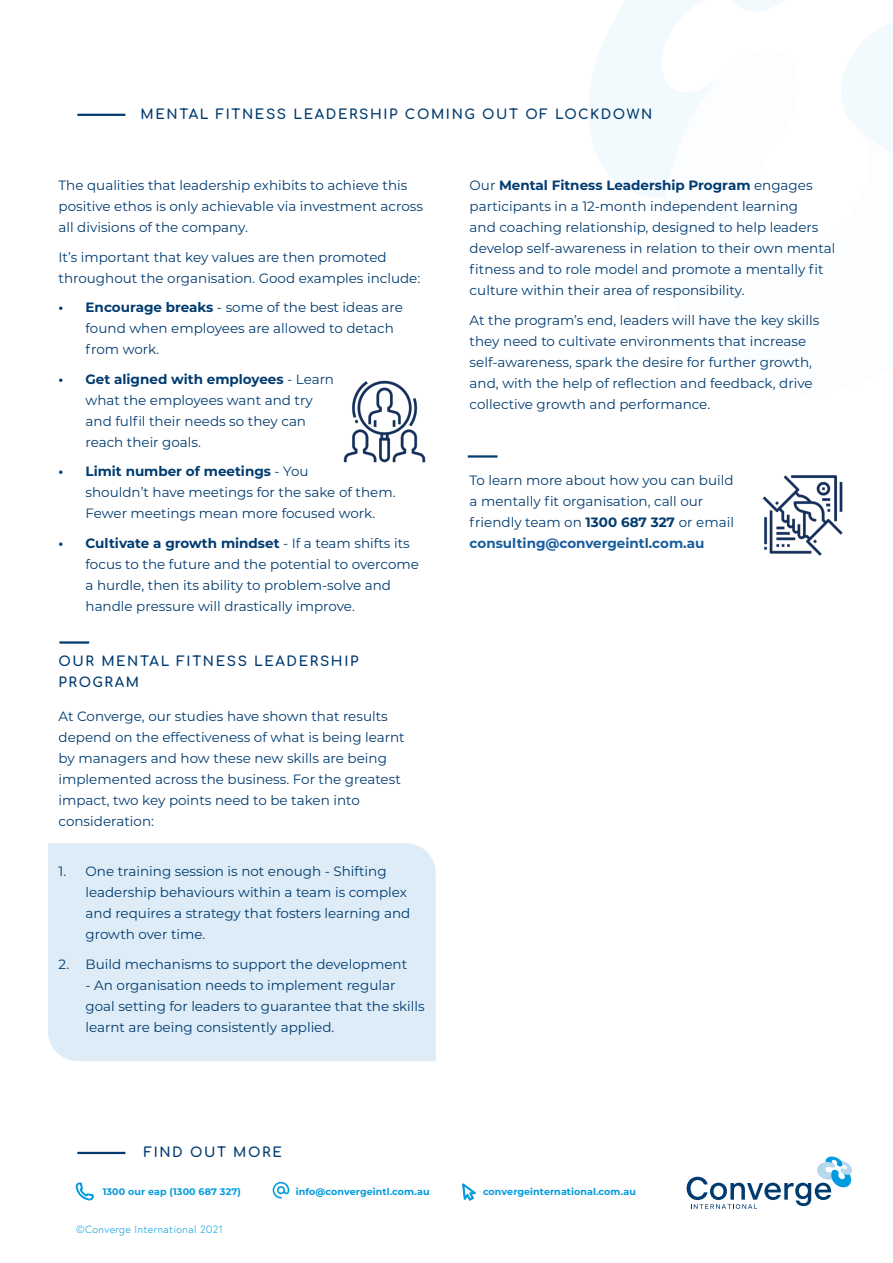
<style>
.page{position:relative;width:893px;height:1263px;background:#fff}
.page>*{position:absolute;margin:0;border:0;box-sizing:border-box;transform-origin:0 0}
.t1{font:13.5px/21px "Montserrat";color:#003b70}
.t2{font:13.5px/21px "Comfortaa";letter-spacing:.12em;color:#003b70}
.t3{font:300 10.5px "Europa";letter-spacing:.04em;color:#009bde}
.t4{font:700 9.6px "Montserrat";letter-spacing:.01em;color:#009bde}
.s1{font-weight:700}
.s2{font-weight:700;color:#175d9e}
</style>
<div class="page">
<div style="left:48px;top:843px;width:388px;height:218px;background:#ddecf6"></div>
<svg style="left:589px;top:0;width:195px;height:196px;fill:#f3fafd"></svg>
<svg style="left:647px;top:44px;width:137px;height:154px"></svg>
<svg style="left:841px;top:23px;width:52px;height:129px"></svg>
<hr style="left:77px;top:114px;width:48px;height:2px;background:#003b70">
<img style="left:343px;top:380px;width:83px;height:83px">
<hr style="left:59px;top:641px;width:30px;height:3px;background:#003b70">
<hr style="left:468px;top:455px;width:29px;height:3px;background:#003b70">
<img style="left:762px;top:475px;width:81px;height:81px">
<hr style="left:77px;top:1152px;width:48px;height:2px;background:#003b70">
<svg style="left:273px;top:1182px;width:16px;height:16px"></svg>
<svg style="left:76px;top:1183px;width:18px;height:17px"></svg>
<svg style="left:462px;top:1184px;width:13px;height:16px"></svg>
<svg style="left:687px;top:1156px;width:165px;height:53px"></svg>
<p class="t2" style="left:141px;top:102px;width:513px">MENTAL FITNESS LEADERSHIP COMING OUT OF LOCKDOWN</p>
<p class="t1" style="left:59px;top:174px;width:366px">The qualities that leadership exhibits to achieve this positive ethos is only achievable via investment across all divisions of the company.</p>
<p class="t1" style="left:59px;top:246px;width:363px">It’s important that key values are then promoted throughout the organisation. Good examples include:</p>
<p class="t1" style="left:86px;top:296px;width:319px;text-indent:-27px"><span class="s1">• Encourage breaks</span> - some of the best ideas are found when employees are allowed to detach from work.</p>
<p class="t1" style="left:86px;top:368px;width:250px;text-indent:-27px"><span class="s1">• Get aligned with employees</span> - Learn what the employees want and try and fulfil their needs so they can reach their goals.</p>
<p class="t1" style="left:86px;top:460px;width:312px;text-indent:-27px"><span class="s1">• Limit number of meetings</span> - You<br>shouldn’t have meetings for the sake of them.<br>Fewer meetings mean more focused work.</p>
<p class="t1" style="left:86px;top:532px;width:335px;text-indent:-27px"><span class="s1">• Cultivate a growth mindset</span> - If a team shifts its focus to the future and the potential to overcome a hurdle, then its ability to problem-solve and handle pressure will drastically improve.</p>
<h2 class="t2" style="left:59px;top:649px;width:301px">OUR MENTAL FITNESS LEADERSHIP<br>PROGRAM</h2>
<p class="t1" style="left:59px;top:705px;width:348px">At Converge, our studies have shown that results depend on the effectiveness of what is being learnt by managers and how these new skills are being implemented across the business. For the greatest impact, two key points need to be taken into consideration:</p>
<p class="t1" style="left:86px;top:860px;width:326px;text-indent:-27px">1. One training session is not enough - Shifting leadership behaviours within a team is complex and requires a strategy that fosters learning and growth over time.</p>
<p class="t1" style="left:59px;top:953px;width:350px">2. Build mechanisms to support the development</p>
<p class="t1" style="left:86px;top:974px;width:341px">- An organisation needs to implement regular goal setting for leaders to guarantee that the skills learnt are being consistently applied.</p>
<p class="t1" style="left:470px;top:174px;width:367px">Our <span class="s1">Mental Fitness Leadership Program</span> engages participants in a 12-month independent learning<br>and coaching relationship, designed to help leaders develop self-awareness in relation to their own mental fitness and to role model and promote a mentally fit culture within their area of responsibility.</p>
<p class="t1" style="left:470px;top:309px;width:351px">At the program’s end, leaders will have the key skills they need to cultivate environments that increase self-awareness, spark the desire for further growth, and, with the help of reflection and feedback, drive collective growth and performance.</p>
<p class="t1" style="left:470px;top:469px;width:266px">To learn more about how you can build a mentally fit organisation, call our friendly team on <span class="s1">1300 687 327</span> or email <span class="s2">consulting@convergeintl.com.au</span></p>
<h2 class="t2" style="left:144px;top:1140px;width:140px">FIND OUT MORE</h2>
<p class="t4" style="left:103px;top:1184px;width:140px">1300 our eap (1300 687 327)</p>
<p class="t4" style="left:296px;top:1184px;width:135px">info@convergeintl.com.au</p>
<p class="t4" style="left:483px;top:1184px;width:154px">convergeinternational.com.au</p>
<p class="t3" style="left:76px;top:1223px;width:148px">©Converge International 2021</p>
</div>
